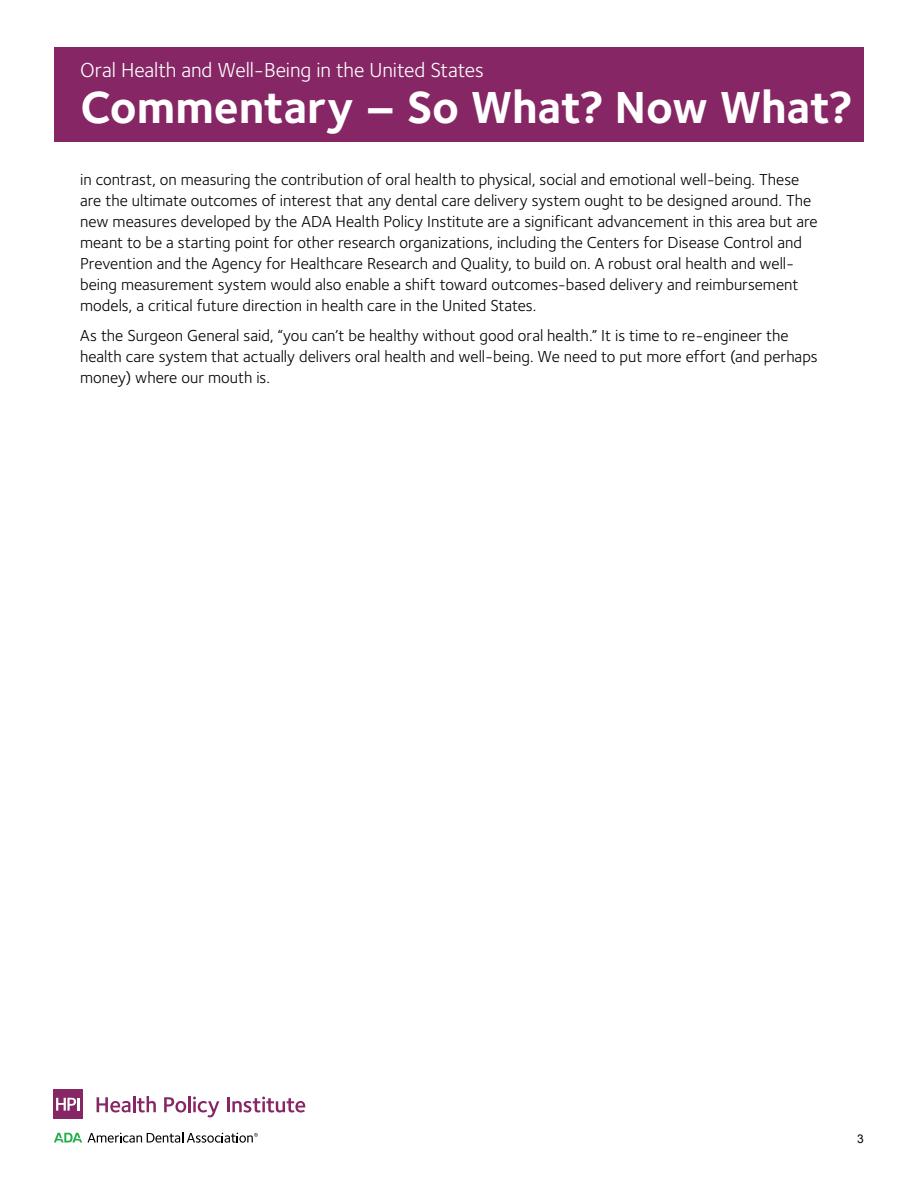
<style>
.page{position:relative;width:918px;height:1188px;background:#fff}
.page>*{position:absolute;margin:0;border:0;box-sizing:border-box;transform-origin:0 0}
.t1{font:700 46.5px "Foundry Sterling";letter-spacing:-.005em;color:#fff}
.t2{font:21px "Foundry Sterling";letter-spacing:-.005em;color:#fff}
.t3{font:16.5px/21px "Foundry Sterling";color:#000}
.t4{font:12px "Arial";color:#000}
</style>
<div class="page">
<div style="left:54px;top:47px;width:810px;height:95px;background:#862665"></div>
<svg style="left:54px;top:1133px;width:28px;height:10px"></svg>
<svg style="left:88px;top:1132px;width:170px;height:11px"></svg>
<svg style="left:97px;top:1096px;width:59px;height:17px"></svg>
<svg style="left:164px;top:1097px;width:22px;height:16px"></svg>
<hr style="left:188px;top:1096px;width:3px;height:16px;background:#862665">
<svg style="left:193px;top:1097px;width:26px;height:20px"></svg>
<hr style="left:227px;top:1097px;width:3px;height:15px;background:#862665">
<svg style="left:232px;top:1097px;width:73px;height:16px"></svg>
<div style="left:54px;top:1090px;width:29px;height:29px;background:#862665"></div>
<svg style="left:56px;top:1098px;width:24px;height:13px"></svg>
<p class="t2" style="left:80px;top:55px;width:405px">Oral Health and Well-Being in the United States</p>
<h1 class="t1" style="left:81px;top:75px;width:774px">Commentary – So What? Now What?</h1>
<p class="t3" style="left:80px;top:169px;width:739px">in contrast, on measuring the contribution of oral health to physical, social and emotional well-being. These are the ultimate outcomes of interest that any dental care delivery system ought to be designed around. The new measures developed by the ADA Health Policy Institute are a significant advancement in this area but are meant to be a starting point for other research organizations, including the Centers for Disease Control and Prevention and the Agency for Healthcare Research and Quality, to build on. A robust oral health and well&shy;being measurement system would also enable a shift toward outcomes-based delivery and reimbursement models, a critical future direction in health care in the United States.</p>
<p class="t3" style="left:80px;top:325px;width:739px">As the Surgeon General said, “you can’t be healthy without good oral health.” It is time to re-engineer the health care system that actually delivers oral health and well-being. We need to put more effort (and perhaps money) where our mouth is.</p>
<p class="t4" style="left:857px;top:1131px;width:8px">3</p>
</div>
